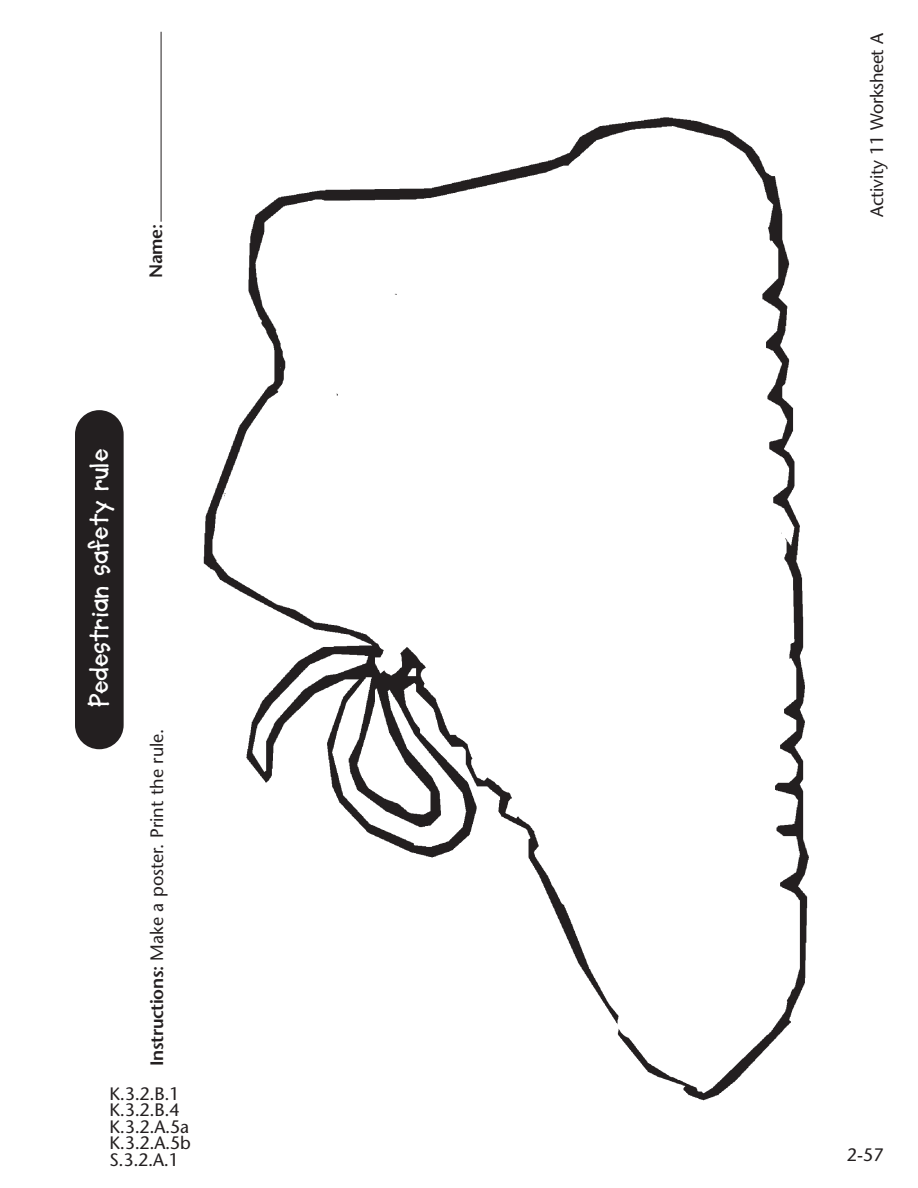
<style>
.page{position:relative;width:918px;height:1188px;background:#fff}
.page>*{position:absolute;margin:0;border:0;box-sizing:border-box;transform-origin:0 0}
.t1{font:700 27px "Soup Bone";color:#fff}
.t2{font:18px/16.5px "Stone Sans";letter-spacing:-.015em;color:#231f20}
.t3{font:600 18px "Stone Sans";color:#231f20}
.s1{font-weight:600}
</style>
<div class="page">
<div style="left:75px;top:410px;width:49px;height:339px;background:#231f20;border-radius:24px"></div>
<img style="left:203px;top:118px;width:606px;height:983px">
<hr style="left:161px;top:32px;width:1px;height:190px;background:#231f20">
<p class="t3" style="left:149px;top:278px;width:56px;rotate:-90deg">Name:</p>
<h1 class="t1" style="left:82px;top:707px;width:263px;rotate:-90deg">Pedestrian safety rule</h1>
<p class="t2" style="left:151px;top:1066px;width:339px;rotate:-90deg"><span class="s1">Instructions:</span> Make a poster. Print the rule.</p>
<p class="t2" style="left:110px;top:1087px;width:83px">K.3.2.B.1<br>K.3.2.B.4<br>K.3.2.A.5a<br>K.3.2.A.5b<br>S.3.2.A.1</p>
<p class="t2" style="left:871px;top:217px;width:185px;rotate:-90deg">Activity 11 Worksheet A</p>
<p class="t2" style="left:847px;top:1148px;width:38px">2-57</p>
</div>
